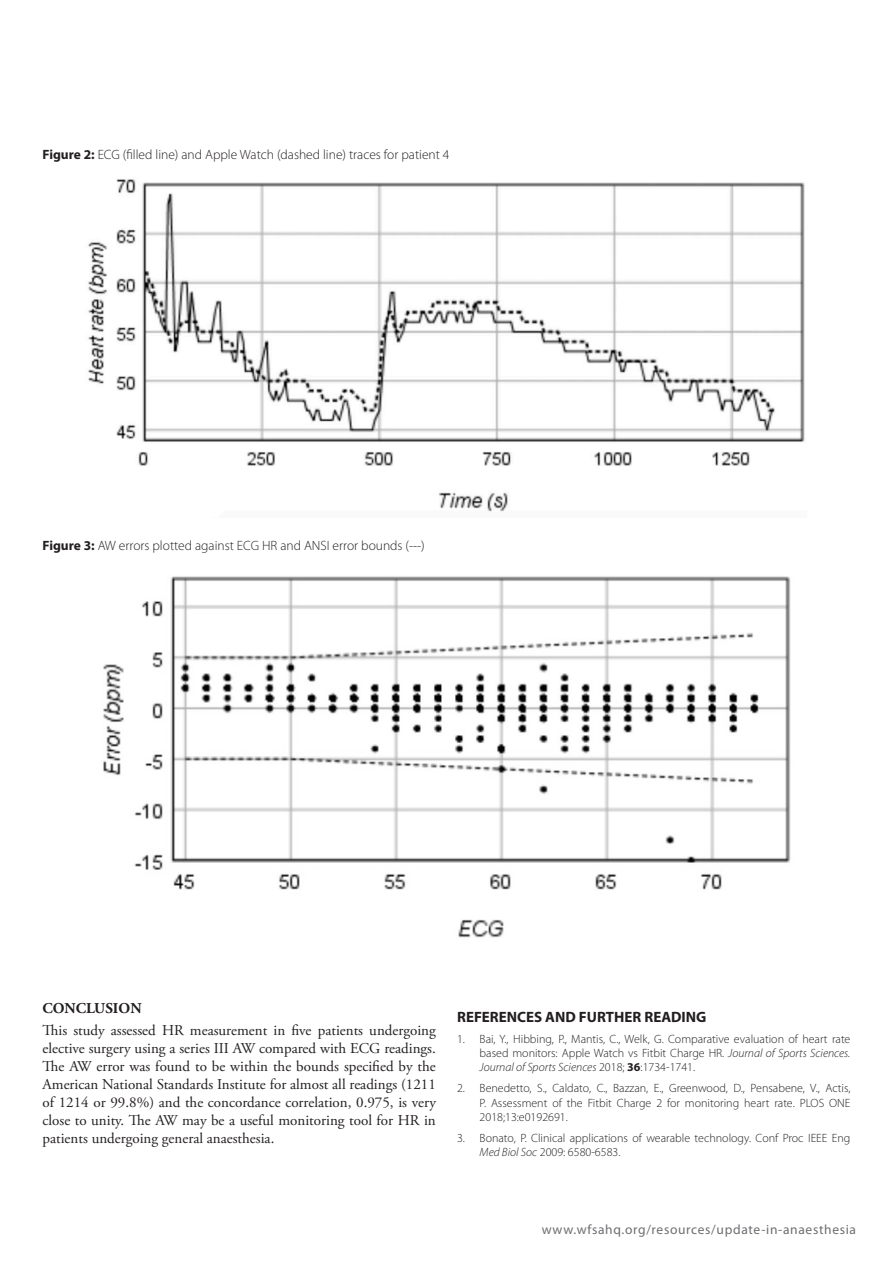
<style>
.page{position:relative;width:893px;height:1263px;background:#fff}
.page>*{position:absolute;margin:0;border:0;box-sizing:border-box;transform-origin:0 0}
.t1{font:15px/18px "Adobe Garamond Pro";color:#231f20;text-align:justify}
.t2{font:700 15px "Myriad Pro";color:#231f20}
.t3{font:700 15px "Adobe Garamond Pro";color:#231f20}
.t4{font:300 13.5px "Myriad Pro";color:#231f20}
.t5{font:13.5px "Myriad Pro";letter-spacing:.05em;color:#6d6e71}
.t6{font:300 12px/14.4px "Myriad Pro";color:#231f20;text-align:justify}
.s1{font-weight:700}
.s2{font-style:italic}
</style>
<div class="page">
<img style="left:88px;top:179px;width:717px;height:333px">
<img style="left:103px;top:576px;width:688px;height:362px">
<p class="t4" style="left:43px;top:149px;width:408px"><span class="s1">Figure 2:</span> ECG (filled line) and Apple Watch (dashed line) traces for patient 4</p>
<p class="t4" style="left:43px;top:540px;width:384px"><span class="s1">Figure 3:</span> AW errors plotted against ECG HR and ANSI error bounds (---)</p>
<p class="t3" style="left:43px;top:1002px;width:101px">CONCLUSION</p>
<p class="t1" style="left:43px;top:1023px;width:395px">This study assessed HR measurement in five patients undergoing elective surgery using a series III AW compared with ECG readings.<br>The AW error was found to be within the bounds specified by the American National Standards Institute for almost all readings (1211 of 1214 or 99.8%) and the concordance correlation, 0.975, is very close to unity. The AW may be a useful monitoring tool for HR in patients undergoing general anaesthesia.</p>
<p class="t2" style="left:457px;top:1011px;width:251px">REFERENCES AND FURTHER READING</p>
<p class="t6" style="left:480px;top:1032px;width:372px;text-indent:-22px">1. Bai, Y., Hibbing, P., Mantis, C., Welk, G. Comparative evaluation of heart rate based monitors: Apple Watch vs Fitbit Charge HR. <span class="s2">Journal of Sports Sciences.<br>Journal of Sports Sciences</span> 2018; <span class="s1">36</span>:1734-1741.</p>
<p class="t6" style="left:480px;top:1082px;width:372px;text-indent:-22px">2. Benedetto, S., Caldato, C., Bazzan, E., Greenwood, D., Pensabene, V., Actis, P. Assessment of the Fitbit Charge 2 for monitoring heart rate. PLOS ONE 2018;13:e0192691.</p>
<p class="t6" style="left:480px;top:1131px;width:372px;text-indent:-22px">3. Bonato, P. Clinical applications of wearable technology. Conf Proc IEEE Eng<br><span class="s2">Med Biol Soc</span> 2009: 6580-6583.</p>
<p class="t5" style="left:542px;top:1224px;width:316px">www.wfsahq.org/resources/update-in-anaesthesia</p>
</div>
